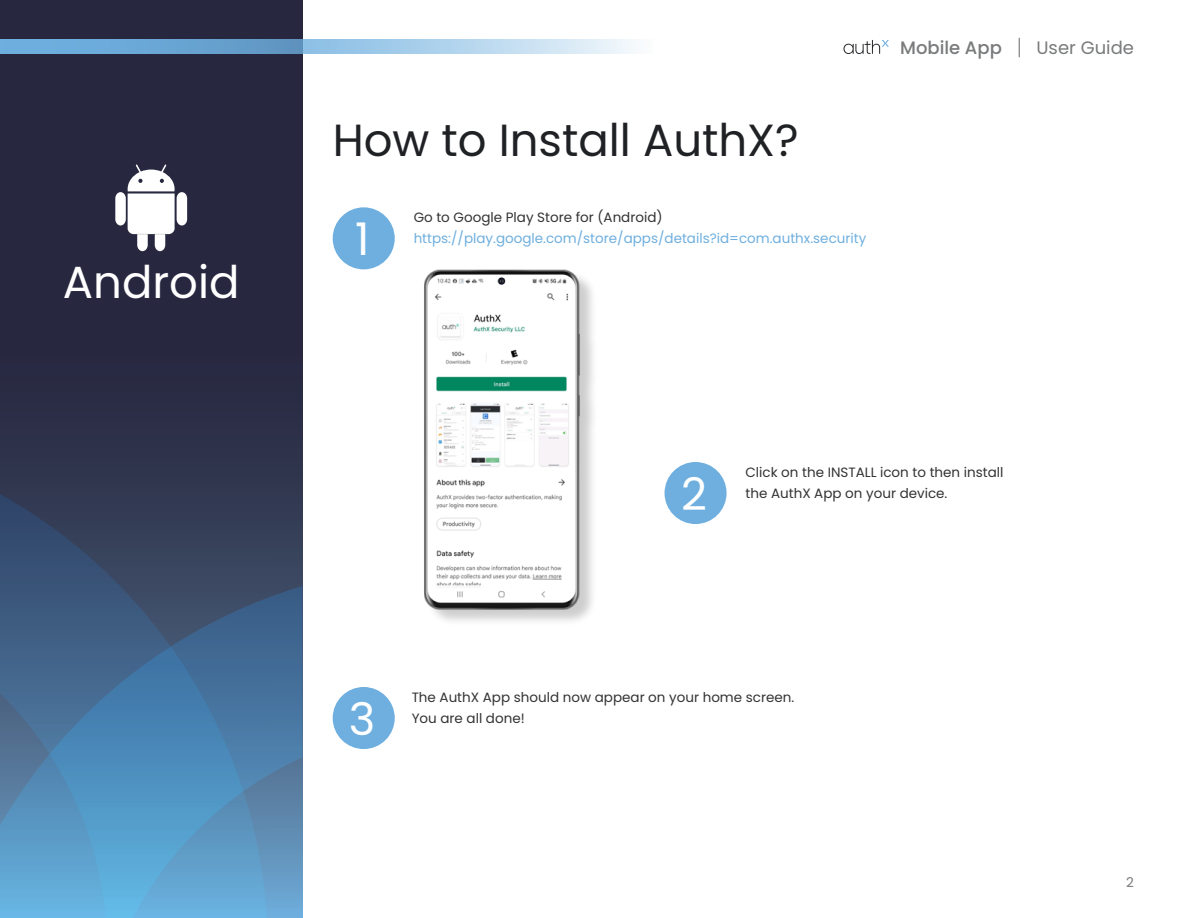
<style>
.page{position:relative;width:1188px;height:918px;background:#fff}
.page>*{position:absolute;margin:0;border:0;box-sizing:border-box;transform-origin:0 0}
.t1{font:45px "Poppins";color:#1f2124}
.t2{font:45px "Poppins";color:#fff}
.t3{font:500 18px "Poppins";color:#787a7b}
.t4{font:18px "Poppins";color:#787a7b}
.t5{font:13.5px/21px "Poppins";color:#333}
.t6{font:13.5px "Poppins";color:#6eafdf}
.t7{font:13.5px "Poppins";color:#787a7b}
</style>
<div class="page">
<div style="left:0;top:0;width:302px;height:918px;background:#272740"></div>
<svg style="left:268px;top:586px;width:34px;height:332px;background:#517da6"></svg>
<svg style="left:0;top:447px;width:268px;height:471px;background:#466e93"></svg>
<svg style="left:115px;top:164px;width:72px;height:87px"></svg>
<svg style="left:0;top:40px;width:635px;height:14px;background:#93bfe1"></svg>
<div style="left:333px;top:207px;width:62px;height:62px;background:#6eafdf;border-radius:50%"></div>
<div style="left:665px;top:462px;width:62px;height:62px;background:#6eafdf;border-radius:50%"></div>
<div style="left:333px;top:687px;width:62px;height:62px;background:#6eafdf;border-radius:50%"></div>
<div style="left:426px;top:271px;width:172px;height:355px;background:#000;opacity:.2"></div>
<img style="left:424px;top:269px;width:174px;height:340px">
<svg style="left:1019px;top:38px;width:1px;height:19px"></svg>
<svg style="left:843px;top:40px;width:46px;height:14px"></svg>
<h1 class="t2" style="left:63px;top:257px;width:178px">Android</h1>
<h1 class="t1" style="left:333px;top:114px;width:468px">How to Install AuthX?</h1>
<h1 class="t2" style="left:355px;top:213px;width:16px">1</h1>
<p class="t5" style="left:414px;top:206px;width:251px">Go to Google Play Store for (Android)</p>
<p class="t6" style="left:414px;top:230px;width:454px">https://play.google.com/store/apps/details?id=com.authx.security</p>
<h2 class="t3" style="left:900px;top:37px;width:103px">Mobile App</h2>
<h2 class="t4" style="left:1036px;top:37px;width:99px">User Guide</h2>
<h1 class="t2" style="left:681px;top:468px;width:27px">2</h1>
<p class="t5" style="left:746px;top:461px;width:260px">Click on the INSTALL icon to then install the AuthX App on your device.</p>
<h1 class="t2" style="left:349px;top:693px;width:28px">3</h1>
<p class="t5" style="left:412px;top:686px;width:384px">The AuthX App should now appear on your home screen.<br>You are all done!</p>
<p class="t7" style="left:1126px;top:874px;width:9px">2</p>
</div>
